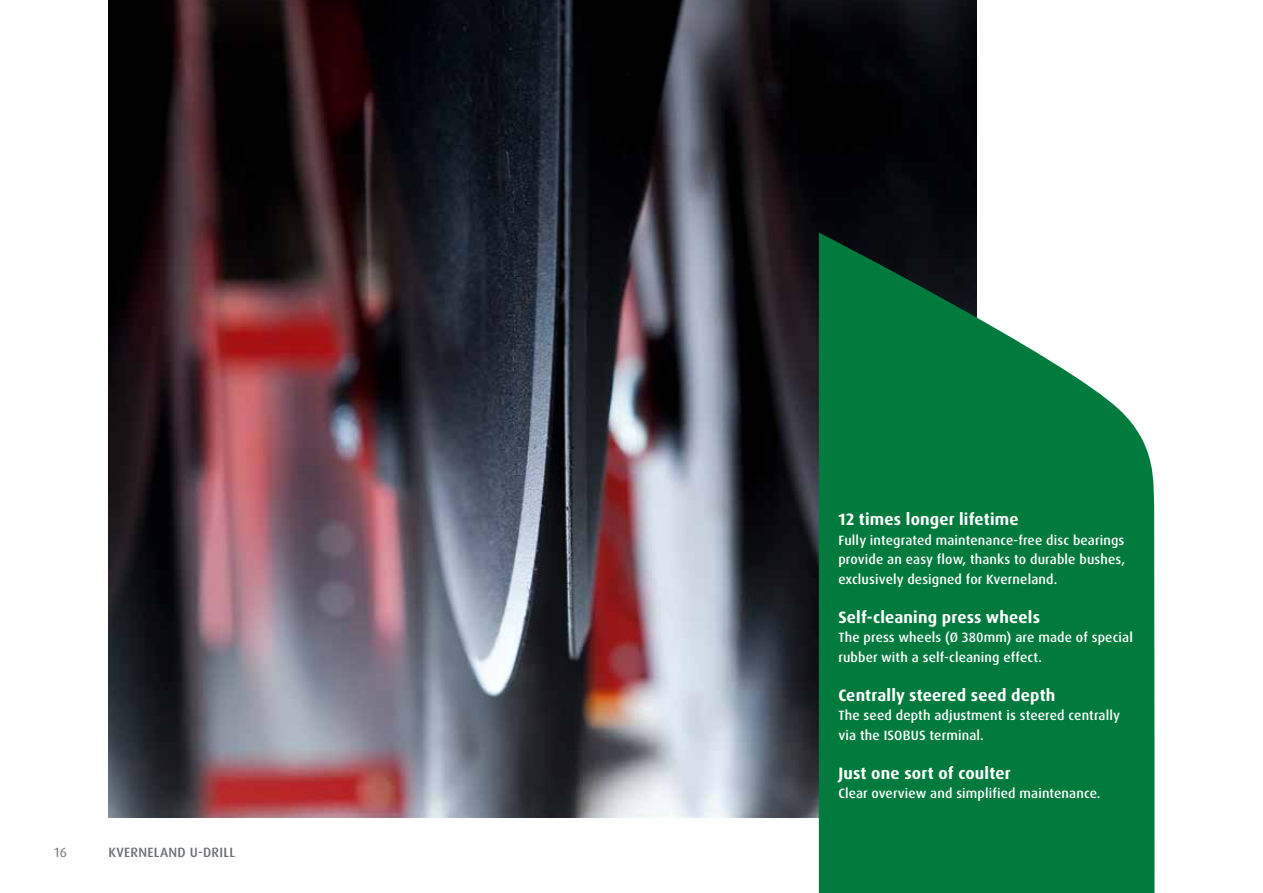
<style>
.page{position:relative;width:1263px;height:893px;background:#fff}
.page>*{position:absolute;margin:0;border:0;box-sizing:border-box;transform-origin:0 0}
.t1{font:700 16.5px "Dax Pro";letter-spacing:.01em;color:#fff}
.t2{font:500 13.5px/19.5px "Dax Pro";letter-spacing:.01em;color:#fff}
.t3{font:500 13.5px "Dax Pro";letter-spacing:.02em;color:#6d6f76}
.t4{font:13.5px "Dax Pro";color:#6d6f76}
</style>
<div class="page">
<img style="left:108px;top:0;width:869px;height:818px">
<svg style="left:819px;top:233px;width:336px;height:660px;background:#1d8752"></svg>
<p class="t4" style="left:54px;top:843px;width:14px">16</p>
<p class="t3" style="left:108px;top:843px;width:128px">KVERNELAND U-DRILL</p>
<p class="t1" style="left:838px;top:509px;width:182px">12 times longer lifetime</p>
<p class="t2" style="left:838px;top:530px;width:288px;text-align:justify">Fully integrated maintenance-free disc bearings provide an easy flow, thanks to durable bushes, exclusively designed for Kverneland.</p>
<p class="t1" style="left:838px;top:606px;width:203px">Self-cleaning press wheels</p>
<p class="t2" style="left:838px;top:628px;width:296px">The press wheels (Ø 380mm) are made of special rubber with a self-cleaning effect.</p>
<p class="t1" style="left:838px;top:684px;width:219px">Centrally steered seed depth</p>
<p class="t2" style="left:838px;top:706px;width:283px">The seed depth adjustment is steered centrally via the ISOBUS terminal.</p>
<p class="t1" style="left:838px;top:762px;width:174px">Just one sort of coulter</p>
<p class="t2" style="left:838px;top:784px;width:264px">Clear overview and simplified maintenance.</p>
</div>
